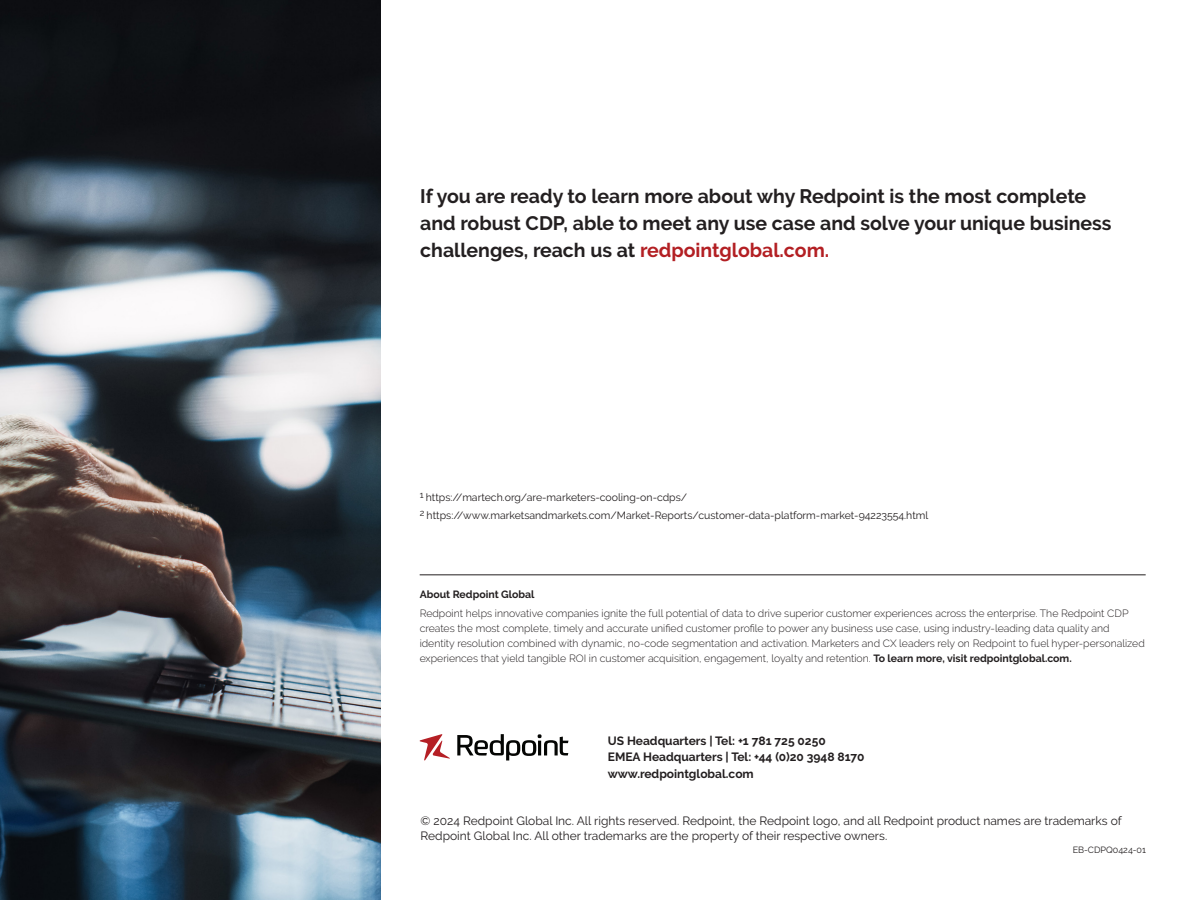
<style>
.page{position:relative;width:1200px;height:900px;background:#fff}
.page>*{position:absolute;margin:0;border:0;box-sizing:border-box;transform-origin:0 0}
.Body_Text{font:700 19.5px/27px "Raleway";color:#231f20}
.t1{font:12px/15px "Raleway";color:#231f20}
.t2{font:700 12px/16.5px "Raleway";color:#231f20}
.About_Redpoint_Copy_Block{font:300 10.5px/15px "Raleway";color:#231f20}
.Footnotes{font:10.5px "Raleway";color:#231f20}
.About_Redpoint_Header___Rule{font:700 10.5px "Raleway";color:#231f20}
.t3{font:9px "Raleway";color:#231f20}
.s1{color:#b31f23}
.s2{font-weight:700}
</style>
<div class="page">
<hr style="left:420px;top:574px;width:726px;height:1px;background:#231f20">
<img style="left:0;top:0;width:380px;height:900px">
<svg style="left:419px;top:734px;width:31px;height:26px"></svg>
<svg style="left:457px;top:734px;width:111px;height:26px"></svg>
<p class="Body_Text" style="left:420px;top:183px;width:693px">If you are ready to learn more about why Redpoint is the most complete and robust CDP, able to meet any use case and solve your unique business challenges, reach us at <span class="s1">redpointglobal.com.</span></p>
<p class="Footnotes" style="left:420px;top:491px;width:269px"><sup>1</sup> https://martech.org/are-marketers-cooling-on-cdps/</p>
<p class="Footnotes" style="left:420px;top:509px;width:510px"><sup>2</sup> https://www.marketsandmarkets.com/Market-Reports/customer-data-platform-market-94223554.html</p>
<p class="About_Redpoint_Header___Rule" style="left:420px;top:588px;width:116px">About Redpoint Global</p>
<p class="About_Redpoint_Copy_Block" style="left:420px;top:606px;width:727px">Redpoint helps innovative companies ignite the full potential of data to drive superior customer experiences across the enterprise. The Redpoint CDP creates the most complete, timely and accurate unified customer profile to power any business use case, using industry-leading data quality and identity resolution combined with dynamic, no-code segmentation and activation. Marketers and CX leaders rely on Redpoint to fuel hyper-personalized experiences that yield tangible ROI in customer acquisition, engagement, loyalty and retention. <span class="s2">To learn more, visit redpointglobal.com.</span></p>
<p class="t2" style="left:608px;top:732px;width:258px">US Headquarters | Tel: +1 781 725 0250<br>EMEA Headquarters | Tel: +44 (0)20 3948 8170 www.redpointglobal.com</p>
<p class="t1" style="left:421px;top:813px;width:703px">© 2024 Redpoint Global Inc. All rights reserved. Redpoint, the Redpoint logo, and all Redpoint product names are trademarks of<br>Redpoint Global Inc. All other trademarks are the property of their respective owners.</p>
<p class="t3" style="left:1073px;top:845px;width:75px">EB-CDPQ0424-01</p>
</div>
